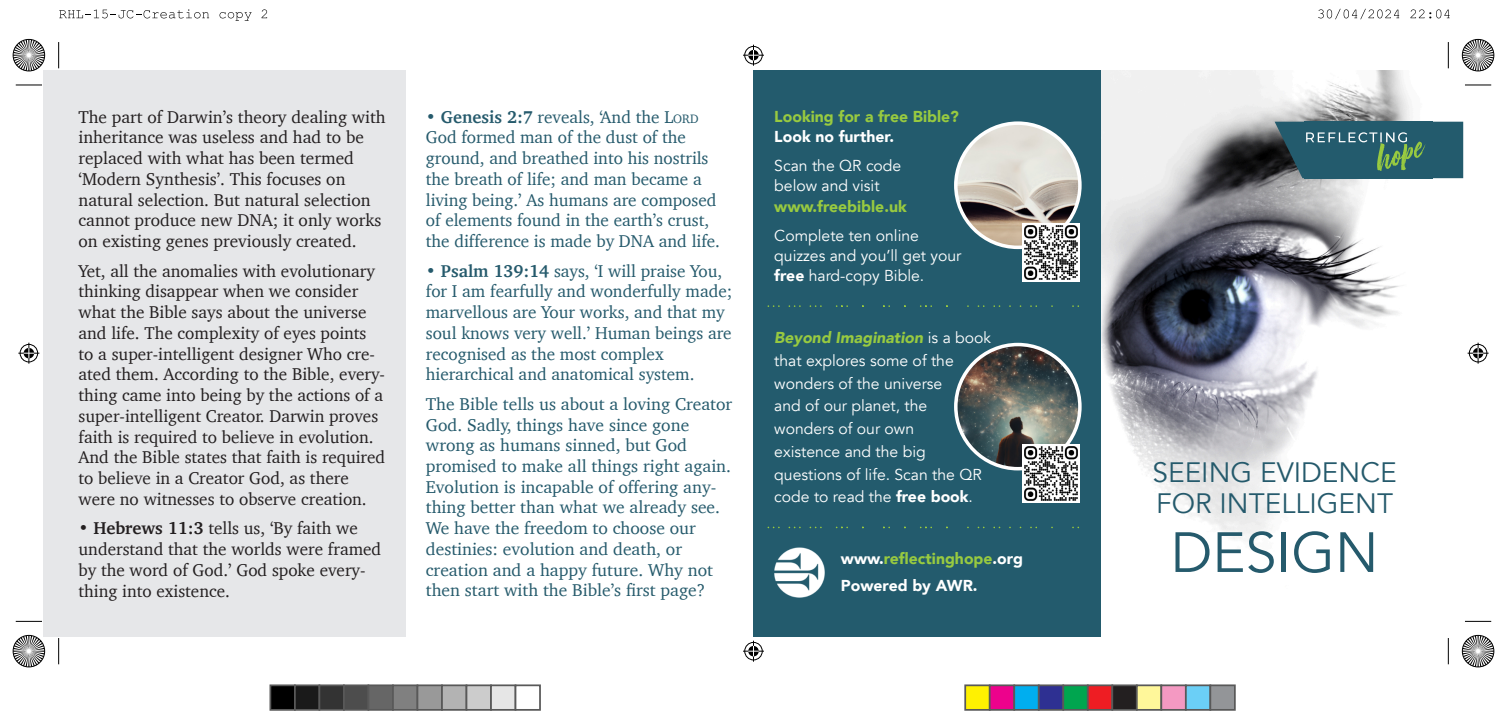
<style>
.page{position:relative;width:1507px;height:716px;background:#fff}
.page>*{position:absolute;margin:0;border:0;box-sizing:border-box;transform-origin:0 0}
.t1{font:56px "Avenir";color:#255a6c}
.t2{font:28px "Avenir";color:#255a6c}
.t3{font:17.5px/20.7px "Charter";color:#231f20}
.t4{font:17.5px/20.7px "Charter";color:#255a6c}
.t5{font:15.75px/22.8px "Avenir";color:#fff}
.t6{font:900 15.75px/26.1px "Avenir";color:#fff}
.t7{font:900 15.75px "Avenir";color:#98ca40}
.s1{font-weight:700}
.s2{font-size:12.42px}
.s3{color:#265b6c}
.s4{font-weight:900}
.s5{font-weight:900;font-style:italic;color:#98ca40}
.s6{color:#98ca40}
</style>
<div class="page">
<img style="left:1100px;top:70px;width:362px;height:539px">
<div style="left:44px;top:70px;width:362px;height:566px;background:#e6e7e9"></div>
<svg style="left:1274px;top:122px;width:188px;height:56px;background:#30616b"></svg>
<div style="left:753px;top:70px;width:347px;height:566px;background:#235b6d"></div>
<svg style="left:768px;top:305px;width:311px;height:2px"></svg>
<img style="left:955px;top:123px;width:124px;height:124px;border-radius:50%">
<div style="left:954px;top:121px;width:127px;height:128px;border:4px solid #fff;border-radius:50%"></div>
<img style="left:1022px;top:223px;width:57px;height:58px">
<svg style="left:768px;top:526px;width:311px;height:2px"></svg>
<img style="left:955px;top:344px;width:124px;height:124px;border-radius:50%">
<div style="left:954px;top:342px;width:127px;height:128px;border:4px solid #fff;border-radius:50%"></div>
<img style="left:1022px;top:444px;width:57px;height:58px">
<img style="left:774px;top:547px;width:50px;height:50px">
<svg style="left:59px;top:9px;width:150px;height:9px"></svg>
<svg style="left:219px;top:12px;width:33px;height:9px"></svg>
<svg style="left:261px;top:9px;width:6px;height:9px"></svg>
<svg style="left:1318px;top:9px;width:81px;height:10px"></svg>
<svg style="left:1410px;top:9px;width:39px;height:9px"></svg>
<svg style="left:18px;top:342px;width:21px;height:21px"></svg>
<svg style="left:1467px;top:342px;width:21px;height:21px"></svg>
<svg style="left:743px;top:45px;width:21px;height:21px"></svg>
<svg style="left:743px;top:640px;width:21px;height:21px"></svg>
<svg style="left:13px;top:39px;width:32px;height:32px"></svg>
<svg style="left:1462px;top:39px;width:31px;height:32px"></svg>
<svg style="left:13px;top:635px;width:32px;height:31px"></svg>
<svg style="left:1462px;top:635px;width:31px;height:31px"></svg>
<svg style="left:16px;top:85px;width:26px;height:1px"></svg>
<svg style="left:58px;top:42px;width:1px;height:26px"></svg>
<svg style="left:1447px;top:42px;width:1px;height:26px"></svg>
<svg style="left:1465px;top:85px;width:25px;height:1px"></svg>
<svg style="left:16px;top:620px;width:26px;height:1px"></svg>
<svg style="left:58px;top:638px;width:1px;height:26px"></svg>
<svg style="left:1465px;top:620px;width:25px;height:1px"></svg>
<svg style="left:1447px;top:638px;width:1px;height:26px"></svg>
<div style="left:269px;top:684px;width:27px;height:26px;background:#000;border:2px solid #595959"></div>
<div style="left:294px;top:684px;width:26px;height:26px;background:#1a1a1a;border:2px solid #595959"></div>
<div style="left:318px;top:684px;width:27px;height:26px;background:#333;border:2px solid #595959"></div>
<div style="left:343px;top:684px;width:26px;height:26px;background:#4d4d4d;border:2px solid #595959"></div>
<div style="left:367px;top:684px;width:27px;height:26px;background:#666;border:2px solid #595959"></div>
<div style="left:392px;top:684px;width:26px;height:26px;background:#808080;border:2px solid #595959"></div>
<div style="left:416px;top:684px;width:27px;height:26px;background:#999;border:2px solid #595959"></div>
<div style="left:441px;top:684px;width:26px;height:26px;background:#b3b3b3;border:2px solid #595959"></div>
<div style="left:465px;top:684px;width:27px;height:26px;background:#ccc;border:2px solid #595959"></div>
<div style="left:490px;top:684px;width:26px;height:26px;background:#e6e6e6;border:2px solid #595959"></div>
<div style="left:514px;top:684px;width:27px;height:26px;background:#fff;border:2px solid #595959"></div>
<div style="left:964px;top:684px;width:26px;height:26px;background:#fff101;border:2px solid #595959"></div>
<div style="left:988px;top:684px;width:27px;height:26px;background:#ed028c;border:2px solid #595959"></div>
<div style="left:1013px;top:684px;width:26px;height:26px;background:#00aeef;border:2px solid #595959"></div>
<div style="left:1037px;top:684px;width:27px;height:26px;background:#2e3092;border:2px solid #595959"></div>
<div style="left:1062px;top:684px;width:26px;height:26px;background:#00a54f;border:2px solid #595959"></div>
<div style="left:1086px;top:684px;width:27px;height:26px;background:#ee1d23;border:2px solid #595959"></div>
<div style="left:1111px;top:684px;width:26px;height:26px;background:#231f20;border:2px solid #595959"></div>
<div style="left:1135px;top:684px;width:27px;height:26px;background:#fff79a;border:2px solid #595959"></div>
<div style="left:1160px;top:684px;width:26px;height:26px;background:#f499c2;border:2px solid #595959"></div>
<div style="left:1184px;top:684px;width:27px;height:26px;background:#6bcff6;border:2px solid #595959"></div>
<div style="left:1209px;top:684px;width:26px;height:26px;background:#939598;border:2px solid #595959"></div>
<p class="t3" style="left:78px;top:106px;width:309px">The part of Darwin’s theory dealing with inheritance was useless and had to be replaced with what has been termed ‘Modern Synthesis’. This focuses on natural selection. But natural selection cannot produce new DNA; it only works on existing genes previously created.</p>
<p class="t3" style="left:78px;top:260px;width:308px">Yet, all the anomalies with evolutionary thinking disappear when we consider what the Bible says about the universe and life. The complexity of eyes points to a super-intelligent designer Who cre&shy;ated them. According to the Bible, every&shy;thing came into being by the actions of a super-intelligent Creator. Darwin proves faith is required to believe in evolution.<br>And the Bible states that faith is required to believe in a Creator God, as there were no witnesses to observe creation.</p>
<p class="t3" style="left:78px;top:517px;width:304px">• <span class="s1">Hebrews 11:3</span> tells us, ‘By faith we understand that the worlds were framed by the word of God.’ God spoke every&shy;thing into existence.</p>
<p class="t4" style="left:426px;top:106px;width:296px"><span class="s1">• Genesis 2:7</span> reveals, ‘And the L<span class="s2">ORD </span>God formed man of the dust of the ground, and breathed into his nostrils the breath of life; and man became a living being.’ As humans are composed of elements found in the earth’s crust, the difference is made by DNA and life.</p>
<p class="t4" style="left:426px;top:259px;width:308px"><span class="s1">• Psalm 139:14</span> says, ‘I will praise You, for I am fearfully and wonderfully made; marvellous are Your works, and that my soul knows very well.’ Human beings are recognised as the most complex hierarchical and anatomical system.</p>
<p class="t4" style="left:426px;top:393px;width:308px">The Bible tells us about a loving Creator God. Sadly, things have since gone wrong as humans sinned, but God promised to make all things right again.<br>Evolution is incapable of offering any&shy;thing better than what we already see.<br>We have the freedom to choose our destinies: evolution and death, or creation and a happy future. <span class="s3">Why not then start with the Bible’s first page?</span></p>
<p class="t7" style="left:774px;top:106px;width:186px">Looking for a free Bible?</p>
<p class="t6" style="left:774px;top:124px;width:121px">Look no further.</p>
<p class="t5" style="left:774px;top:155px;width:128px;line-height:20.3px">Scan the QR code below and visit</p>
<p class="t7" style="left:774px;top:196px;width:134px">www.freebible.uk</p>
<p class="t5" style="left:774px;top:225px;width:188px;line-height:20.3px">Complete ten online quizzes and you’ll get your <span class="s4">free</span> hard-copy Bible.</p>
<p class="t5" style="left:774px;top:326px;width:218px"><span class="s5">Beyond Imagination</span> is a book that explores some of the wonders of the universe<br>and of our planet, the<br>wonders of our own<br>existence and the big questions of life. Scan the QR code to read the <span class="s4">free book</span>.</p>
<p class="t6" style="left:840px;top:546px;width:183px">www.<span class="s6">reflectinghope</span>.org<br>Powered by AWR.</p>
<h2 class="t2" style="left:1152px;top:454px;width:246px">SEEING EVIDENCE</h2>
<h2 class="t2" style="left:1156px;top:485px;width:238px">FOR INTELLIGENT</h2>
<h1 class="t1" style="left:1170px;top:515px;width:209px">DESIGN</h1>
</div>
